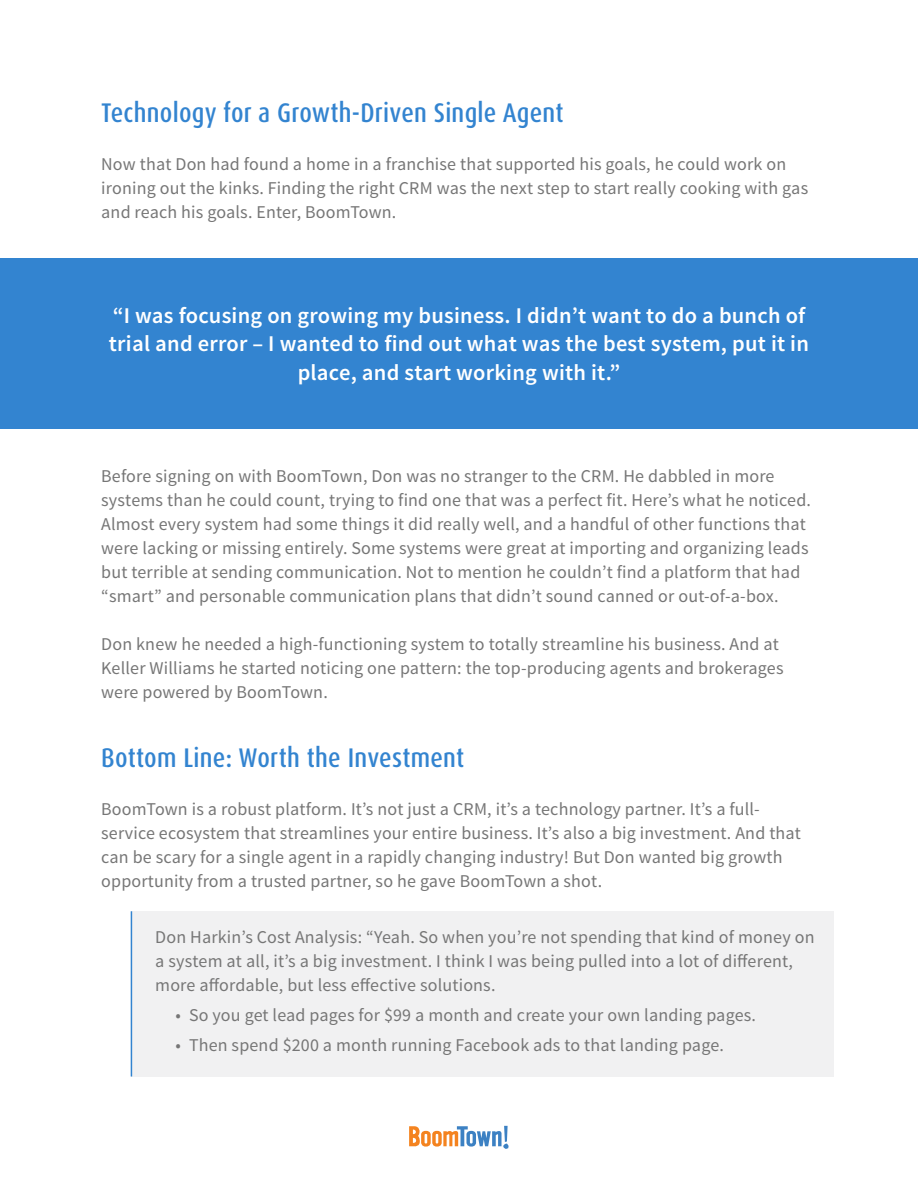
<style>
.page{position:relative;width:918px;height:1188px;background:#fff}
.page>*{position:absolute;margin:0;border:0;box-sizing:border-box;transform-origin:0 0}
.t1{font:500 condensed 27px "Dax OT";letter-spacing:.01em;color:#3384d0}
.t2{font:600 22.5px/28.5px "Source Sans Pro";letter-spacing:.01em;color:#fff;text-align:center}
.t3{font:18px/24px "Source Sans Pro";letter-spacing:.01em;color:#767676}
</style>
<div class="page">
<svg style="left:409px;top:1126px;width:100px;height:23px"></svg>
<div style="left:131px;top:911px;width:703px;height:166px;background:#f1f1f2"></div>
<hr style="left:131px;top:911px;width:1px;height:166px;background:#3384d0">
<div style="left:0;top:258px;width:918px;height:171px;background:#3384d0"></div>
<h1 class="t1" style="left:101px;top:96px;width:464px">Technology for a Growth-Driven Single Agent</h1>
<p class="t3" style="left:101px;top:153px;width:708px">Now that Don had found a home in a franchise that supported his goals, he could work on ironing out the kinks. Finding the right CRM was the next step to start really cooking with gas and reach his goals. Enter, BoomTown.</p>
<p class="t2" style="left:109px;top:302px;width:702px">“I was focusing on growing my business. I didn’t want to do a bunch of trial and error – I wanted to find out what was the best system, put it in place, and start working with it.”</p>
<p class="t3" style="left:101px;top:465px;width:711px">Before signing on with BoomTown, Don was no stranger to the CRM. He dabbled in more systems than he could count, trying to find one that was a perfect fit. Here’s what he noticed.<br>Almost every system had some things it did really well, and a handful of other functions that were lacking or missing entirely. Some systems were great at importing and organizing leads but terrible at sending communication. Not to mention he couldn’t find a platform that had “smart” and personable communication plans that didn’t sound canned or out-of-a-box.</p>
<p class="t3" style="left:101px;top:633px;width:684px">Don knew he needed a high-functioning system to totally streamline his business. And at<br>Keller Williams he started noticing one pattern: the top-producing agents and brokerages were powered by BoomTown.</p>
<h1 class="t1" style="left:101px;top:741px;width:364px">Bottom Line: Worth the Investment</h1>
<p class="t3" style="left:101px;top:798px;width:701px">BoomTown is a robust platform. It’s not just a CRM, it’s a technology partner. It’s a full&shy;service ecosystem that streamlines your entire business. It’s also a big investment. And that can be scary for a single agent in a rapidly changing industry! But Don wanted big growth opportunity from a trusted partner, so he gave BoomTown a shot.</p>
<p class="t3" style="left:155px;top:925px;width:661px">Don Harkin’s Cost Analysis: “Yeah. So when you’re not spending that kind of money on a system at all, it’s a big investment. I think I was being pulled into a lot of different, more affordable, but less effective solutions.</p>
<p class="t3" style="left:176px;top:1003px;width:582px">• So you get lead pages for $99 a month and create your own landing pages.</p>
<p class="t3" style="left:176px;top:1033px;width:550px">• Then spend $200 a month running Facebook ads to that landing page.</p>
</div>
